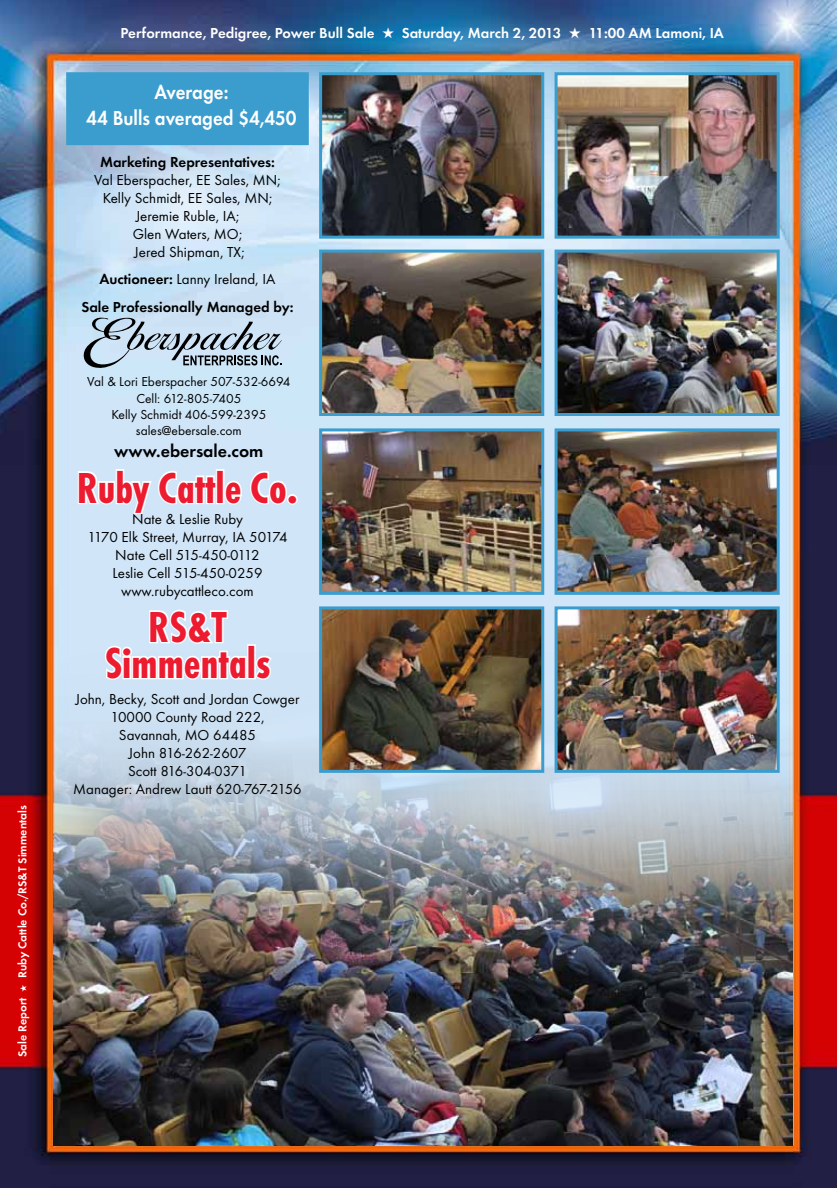
<style>
.page{position:relative;width:837px;height:1188px;background:#fff}
.page>*{position:absolute;margin:0;border:0;box-sizing:border-box;transform-origin:0 0}
.t1{font:700 45px/36px "Function Cond";color:#ed1b2f;text-align:center}
.t2{font:700 21px/25.2px "Function";color:#fff;text-align:center;scale:.9 1}
.t3{font:700 18px "Function";color:#000}
.t4{font:15px/18px "Function";color:#000;text-align:center}
.t5{font:700 15px/28.3px "Function";color:#000;text-align:center}
.t6{font:700 15px "Function";color:#fff}
.t7{font:13.5px/16.2px "Function";color:#000;text-align:center}
.t8{font:700 12px "Function";color:#fff}
.s1{font-weight:400}
</style>
<div class="page">
<img style="left:0;top:0;width:837px;height:1188px">
<img style="left:54px;top:652px;width:739px;height:493px">
<img style="left:323px;top:76px;width:217px;height:159px">
<div style="left:319px;top:72px;width:225px;height:167px;border:3px solid #3b9dce"></div>
<div style="left:66px;top:72px;width:243px;height:73px;background:#3b9dce;border:3px solid #3b9dce"></div>
<svg style="left:103px;top:608px;width:171px;height:73px"></svg>
<svg style="left:76px;top:468px;width:213px;height:48px"></svg>
<div style="left:287px;top:494px;width:11px;height:11px;border:3px solid #fff;border-radius:50%"></div>
<svg style="left:84px;top:318px;width:198px;height:50px;background:#a3b6c4"></svg>
<img style="left:559px;top:76px;width:217px;height:159px">
<div style="left:555px;top:72px;width:225px;height:167px;border:3px solid #3b9dce"></div>
<img style="left:323px;top:254px;width:217px;height:158px">
<div style="left:319px;top:250px;width:225px;height:166px;border:3px solid #3b9dce"></div>
<img style="left:559px;top:254px;width:217px;height:158px">
<div style="left:555px;top:250px;width:225px;height:166px;border:3px solid #3b9dce"></div>
<img style="left:323px;top:432px;width:217px;height:159px">
<div style="left:319px;top:428px;width:225px;height:167px;border:3px solid #3b9dce"></div>
<img style="left:559px;top:432px;width:217px;height:159px">
<div style="left:555px;top:428px;width:225px;height:167px;border:3px solid #3b9dce"></div>
<img style="left:323px;top:610px;width:217px;height:159px">
<div style="left:319px;top:606px;width:225px;height:167px;border:3px solid #3b9dce"></div>
<img style="left:559px;top:610px;width:217px;height:159px">
<div style="left:555px;top:606px;width:225px;height:167px;border:3px solid #3b9dce"></div>
<p class="t8" style="left:15px;top:1057px;width:254px;rotate:-90deg">Sale Report ★ Ruby Cattle Co./RS&amp;T Simmentals</p>
<p class="t6" style="left:121px;top:24px;width:605px">Performance, Pedigree, Power Bull Sale ★ Saturday, March 2, 2013 ★ 11:00 AM Lamoni, IA</p>
<h2 class="t2" style="left:86px;top:80px;width:235px">Average:<br>44 Bulls averaged $4,450</h2>
<p class="t5" style="left:100px;top:148px;width:176px">Marketing Representatives:</p>
<p class="t4" style="left:94px;top:171px;width:188px">Val Eberspacher, EE Sales, MN;<br>Kelly Schmidt, EE Sales, MN;<br>Jeremie Ruble, IA;<br>Glen Waters, MO;<br>Jered Shipman, TX;</p>
<p class="t5" style="left:81px;top:265px;width:214px">Auctioneer: <span class="s1">Lanny Ireland, IA<br></span>Sale Professionally Managed by:</p>
<p class="t7" style="left:87px;top:374px;width:205px">Val &amp; Lori Eberspacher 507-532-6694<br>Cell: 612-805-7405<br>Kelly Schmidt 406-599-2395 sales@ebersale.com</p>
<p class="t3" style="left:114px;top:440px;width:151px">www.ebersale.com</p>
<h1 class="t1" style="left:77px;top:470px;width:223px">Ruby Cattle Co.</h1>
<p class="t4" style="left:87px;top:511px;width:202px">Nate &amp; Leslie Ruby<br>1170 Elk Street, Murray, IA 50174<br>Nate Cell 515-450-0112<br>Leslie Cell 515-450-0259 www.rubycattleco.com</p>
<h1 class="t1" style="left:105px;top:609px;width:167px">RS&amp;T<br>Simmentals</h1>
<p class="t4" style="left:73px;top:690px;width:230px">John, Becky, Scott and Jordan Cowger<br>10000 County Road 222,<br>Savannah, MO 64485<br>John 816-262-2607<br>Scott 816-304-0371<br>Manager: Andrew Lautt 620-767-2156</p>
</div>
